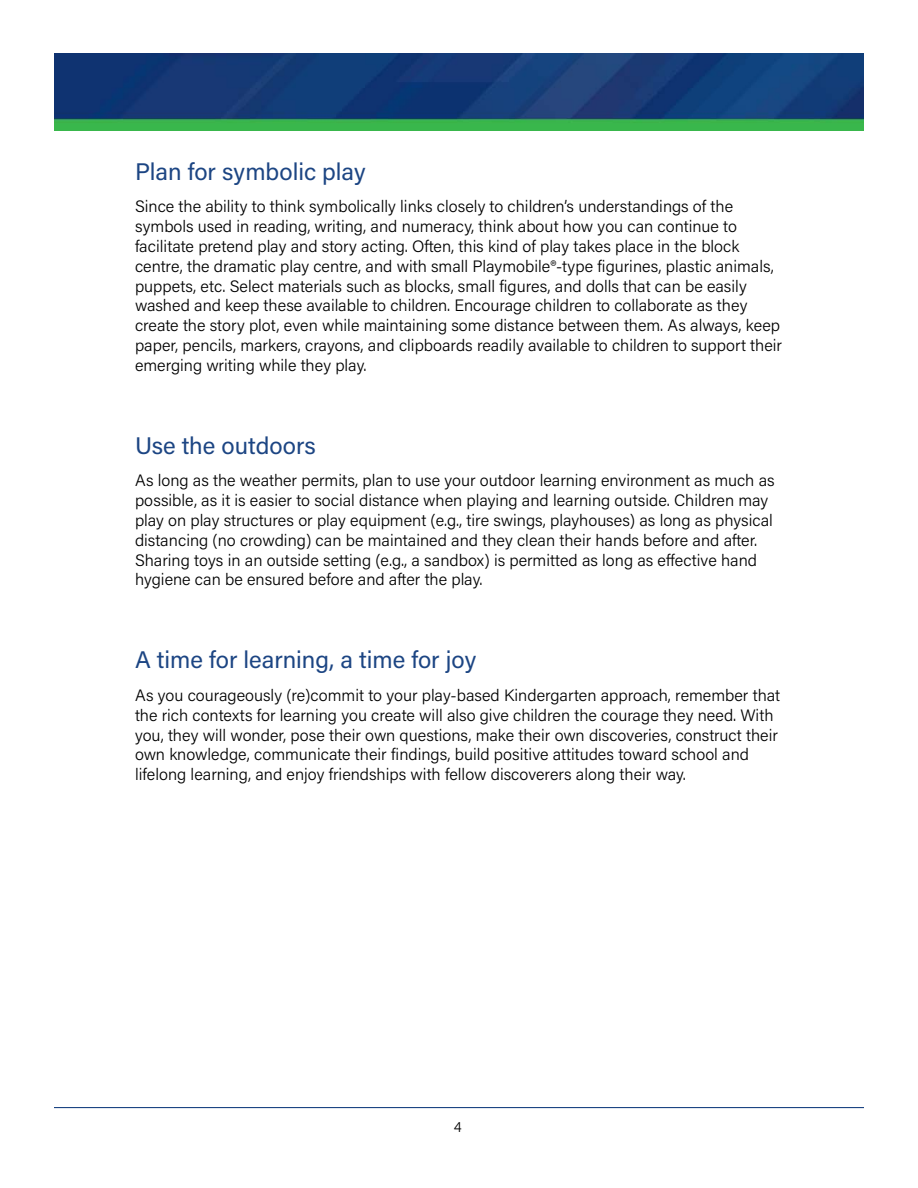
<style>
.page{position:relative;width:918px;height:1188px;background:#fff}
.page>*{position:absolute;margin:0;border:0;box-sizing:border-box;transform-origin:0 0}
.Head_B{font:24px "Acumin Pro";color:#1c4583}
.Paragraph__5{font:300 16.5px/19.8px "Acumin Pro";color:#000}
.t1{font:300 15px "Acumin Pro";color:#000}
</style>
<div class="page">
<img style="left:54px;top:54px;width:810px;height:77px">
<hr style="left:54px;top:1107px;width:810px;height:1px;background:#1c4583">
<h2 class="Head_B" style="left:135px;top:155px;width:232px">Plan for symbolic play</h2>
<p class="Paragraph__5" style="left:135px;top:196px;width:649px">Since the ability to think symbolically links closely to children’s understandings of the symbols used in reading, writing, and numeracy, think about how you can continue to facilitate pretend play and story acting. Often, this kind of play takes place in the block centre, the dramatic play centre, and with small Playmobile®-type figurines, plastic animals, puppets, etc. Select materials such as blocks, small figures, and dolls that can be easily washed and keep these available to children. Encourage children to collaborate as they create the story plot, even while maintaining some distance between them. As always, keep paper, pencils, markers, crayons, and clipboards readily available to children to support their emerging writing while they play.</p>
<h2 class="Head_B" style="left:135px;top:429px;width:182px">Use the outdoors</h2>
<p class="Paragraph__5" style="left:135px;top:470px;width:641px">As long as the weather permits, plan to use your outdoor learning environment as much as possible, as it is easier to social distance when playing and learning outside. Children may play on play structures or play equipment (e.g., tire swings, playhouses) as long as physical distancing (no crowding) can be maintained and they clean their hands before and after.<br>Sharing toys in an outside setting (e.g., a sandbox) is permitted as long as effective hand hygiene can be ensured before and after the play.</p>
<h2 class="Head_B" style="left:135px;top:643px;width:343px">A time for learning, a time for joy</h2>
<p class="Paragraph__5" style="left:135px;top:685px;width:647px">As you courageously (re)commit to your play-based Kindergarten approach, remember that the rich contexts for learning you create will also give children the courage they need. With you, they will wonder, pose their own questions, make their own discoveries, construct their own knowledge, communicate their findings, build positive attitudes toward school and lifelong learning, and enjoy friendships with fellow discoverers along their way.</p>
<p class="t1" style="left:454px;top:1116px;width:9px">4</p>
</div>
